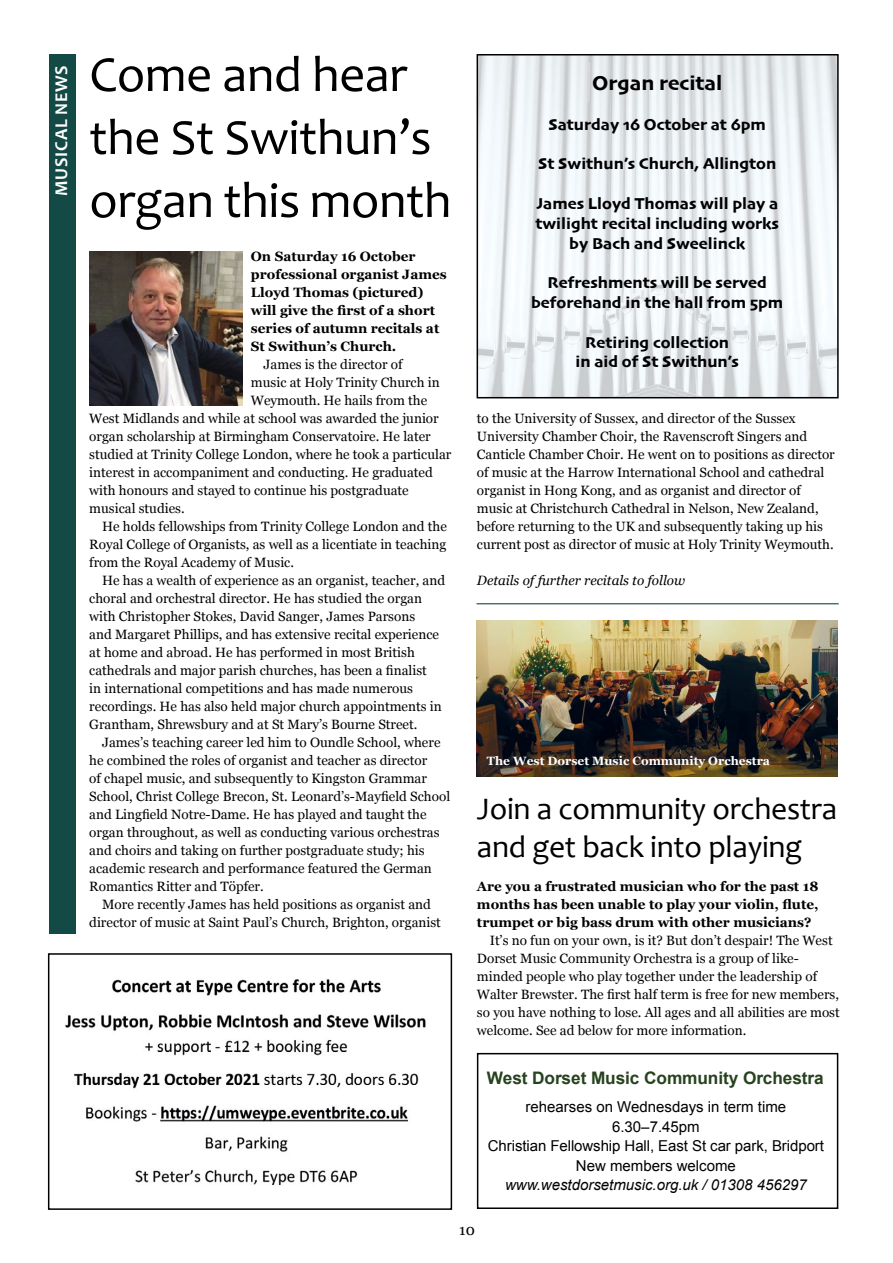
<style>
.page{position:relative;width:893px;height:1263px;background:#fff}
.page>*{position:absolute;margin:0;border:0;box-sizing:border-box;transform-origin:0 0}
.t1{font:51px/63px "Candara";letter-spacing:-.01em;color:#000}
.t2{font:31.5px/37.8px "Candara";letter-spacing:-.01em;color:#000}
.t3{font:21px "Skia";color:#000}
.t4{font:700 18px "Candara";letter-spacing:.04em;color:#fff}
.t5{font:700 17.25px "Arial";letter-spacing:-.005em;color:#27421e}
.t6{font:16.5px/19.8px "Skia";color:#000;text-align:center}
.t7{font:15px/19.5px "Arial";color:#000;text-align:center}
.t8{font:italic 15px "Arial";color:#000}
.t9{font:15px "Georgia";color:#000}
.t10{font:13.5px/18px "Georgia";color:#000}
.t11{font:700 13.5px/18px "Georgia";color:#000}
.t12{font:italic 13.5px "Georgia";color:#000}
.t13{font:700 12px "Georgia";color:#fff}
</style>
<div class="page">
<hr style="left:892px;top:0;width:1px;height:130px;background:#144a45">
<div style="left:49px;top:54px;width:26px;height:880px;background:#144a45"></div>
<img style="left:65px;top:979px;width:361px;height:207px">
<div style="left:48px;top:953px;width:404px;height:257px;border:2px solid #000"></div>
<img style="left:480px;top:57px;width:356px;height:338px">
<div style="left:477px;top:54px;width:362px;height:344px;border:2px solid #000"></div>
<hr style="left:477px;top:603px;width:362px;height:1px;background:#144a45">
<div style="left:477px;top:1053px;width:361px;height:156px;border:2px solid #000"></div>
<img style="left:477px;top:621px;width:361px;height:156px">
<img style="left:89px;top:252px;width:153px;height:153px">
<h3 class="t4" style="left:50px;top:196px;width:132px;rotate:-90deg">MUSICAL NEWS</h3>
<h1 class="t1" style="left:89px;top:43px;width:364px">Come and hear the St Swithun’s organ this month</h1>
<p class="t11" style="left:251px;top:247px;width:197px">On Saturday 16 October professional organist James<br>Lloyd Thomas (pictured) will give the first of a short series of autumn recitals at<br>St Swithun’s Church.</p>
<p class="t10" style="left:264px;top:355px;width:140px">James is the director of</p>
<p class="t10" style="left:251px;top:373px;width:190px">music at Holy Trinity Church in</p>
<p class="t10" style="left:251px;top:391px;width:178px">Weymouth. He hails from the</p>
<p class="t10" style="left:89px;top:409px;width:351px">West Midlands and while at school was awarded the junior</p>
<p class="t10" style="left:89px;top:427px;width:343px">organ scholarship at Birmingham Conservatoire. He later</p>
<p class="t10" style="left:89px;top:445px;width:364px">studied at Trinity College London, where he took a particular</p>
<p class="t10" style="left:89px;top:463px;width:345px">interest in accompaniment and conducting. He graduated</p>
<p class="t10" style="left:89px;top:481px;width:321px">with honours and stayed to continue his postgraduate</p>
<p class="t10" style="left:89px;top:499px;width:97px">musical studies.</p>
<p class="t10" style="left:102px;top:517px;width:346px">He holds fellowships from Trinity College London and the</p>
<p class="t10" style="left:89px;top:535px;width:359px">Royal College of Organists, as well as a licentiate in teaching</p>
<p class="t10" style="left:89px;top:553px;width:206px">from the Royal Academy of Music.</p>
<p class="t10" style="left:102px;top:571px;width:345px">He has a wealth of experience as an organist, teacher, and</p>
<p class="t10" style="left:89px;top:589px;width:334px">choral and orchestral director. He has studied the organ</p>
<p class="t10" style="left:89px;top:607px;width:327px">with Christopher Stokes, David Sanger, James Parsons</p>
<p class="t10" style="left:89px;top:625px;width:351px">and Margaret Phillips, and has extensive recital experience</p>
<p class="t10" style="left:89px;top:643px;width:327px">at home and abroad. He has performed in most British</p>
<p class="t10" style="left:89px;top:661px;width:339px">cathedrals and major parish churches, has been a finalist</p>
<p class="t10" style="left:89px;top:679px;width:325px">in international competitions and has made numerous</p>
<p class="t10" style="left:89px;top:697px;width:354px">recordings. He has also held major church appointments in</p>
<p class="t10" style="left:89px;top:715px;width:330px">Grantham, Shrewsbury and at St Mary’s Bourne Street.</p>
<p class="t10" style="left:102px;top:733px;width:340px">James’s teaching career led him to Oundle School, where</p>
<p class="t10" style="left:89px;top:751px;width:339px">he combined the roles of organist and teacher as director</p>
<p class="t10" style="left:89px;top:769px;width:339px">of chapel music, and subsequently to Kingston Grammar</p>
<p class="t10" style="left:89px;top:787px;width:362px">School, Christ College Brecon, St. Leonard’s-Mayfield School</p>
<p class="t10" style="left:89px;top:805px;width:339px">and Lingfield Notre-Dame. He has played and taught the</p>
<p class="t10" style="left:89px;top:823px;width:352px">organ throughout, as well as conducting various orchestras</p>
<p class="t10" style="left:89px;top:841px;width:337px">and choirs and taking on further postgraduate study; his</p>
<p class="t10" style="left:89px;top:859px;width:344px">academic research and performance featured the German</p>
<p class="t10" style="left:89px;top:877px;width:176px">Romantics Ritter and Töpfer.</p>
<p class="t10" style="left:102px;top:895px;width:330px">More recently James has held positions as organist and</p>
<p class="t10" style="left:89px;top:913px;width:353px">director of music at Saint Paul’s Church, Brighton, organist</p>
<h3 class="t3" style="left:592px;top:71px;width:132px">Organ recital</h3>
<p class="t6" style="left:549px;top:116px;width:219px">Saturday 16 October at 6pm</p>
<p class="t6" style="left:538px;top:155px;width:239px">St Swithun’s Church, Allington</p>
<p class="t6" style="left:535px;top:195px;width:245px">James Lloyd Thomas will play a twilight recital including works by Bach and Sweelinck</p>
<p class="t6" style="left:531px;top:274px;width:254px">Refreshments will be served beforehand in the hall from 5pm</p>
<p class="t6" style="left:576px;top:333px;width:165px">Retiring collection<br>in aid of St Swithun’s</p>
<p class="t10" style="left:477px;top:409px;width:359px">to the University of Sussex, and director of the Sussex University Chamber Choir, the Ravenscroft Singers and Canticle Chamber Choir. He went on to positions as director of music at the Harrow International School and cathedral organist in Hong Kong, and as organist and director of music at Christchurch Cathedral in Nelson, New Zealand, before returning to the UK and subsequently taking up his current post as director of music at Holy Trinity Weymouth.</p>
<p class="t12" style="left:477px;top:570px;width:210px">Details of further recitals to follow</p>
<p class="t13" style="left:487px;top:752px;width:285px">The West Dorset Music Community Orchestra</p>
<h2 class="t2" style="left:477px;top:790px;width:362px">Join a community orchestra and get back into playing</h2>
<p class="t11" style="left:477px;top:877px;width:343px;text-align:justify">Are you a frustrated musician who for the past 18 months has been unable to play your violin, flute, trumpet or big bass drum with other musicians?</p>
<p class="t10" style="left:477px;top:931px;width:364px;text-indent:13px">It’s no fun on your own, is it? But don’t despair! The West Dorset Music Community Orchestra is a group of like&shy;minded people who play together under the leadership of Walter Brewster. The first half term is free for new members, so you have nothing to lose. All ages and all abilities are most welcome. See ad below for more information.</p>
<p class="t5" style="left:487px;top:1066px;width:338px">West Dorset Music Community Orchestra</p>
<p class="t7" style="left:488px;top:1097px;width:338px">rehearses on Wednesdays in term time<br>6.30–7.45pm<br>Christian Fellowship Hall, East St car park, Bridport<br>New members welcome</p>
<p class="t8" style="left:505px;top:1175px;width:303px">www.westdorsetmusic.org.uk / 01308 456297</p>
<p class="t9" style="left:459px;top:1219px;width:17px">10</p>
</div>
